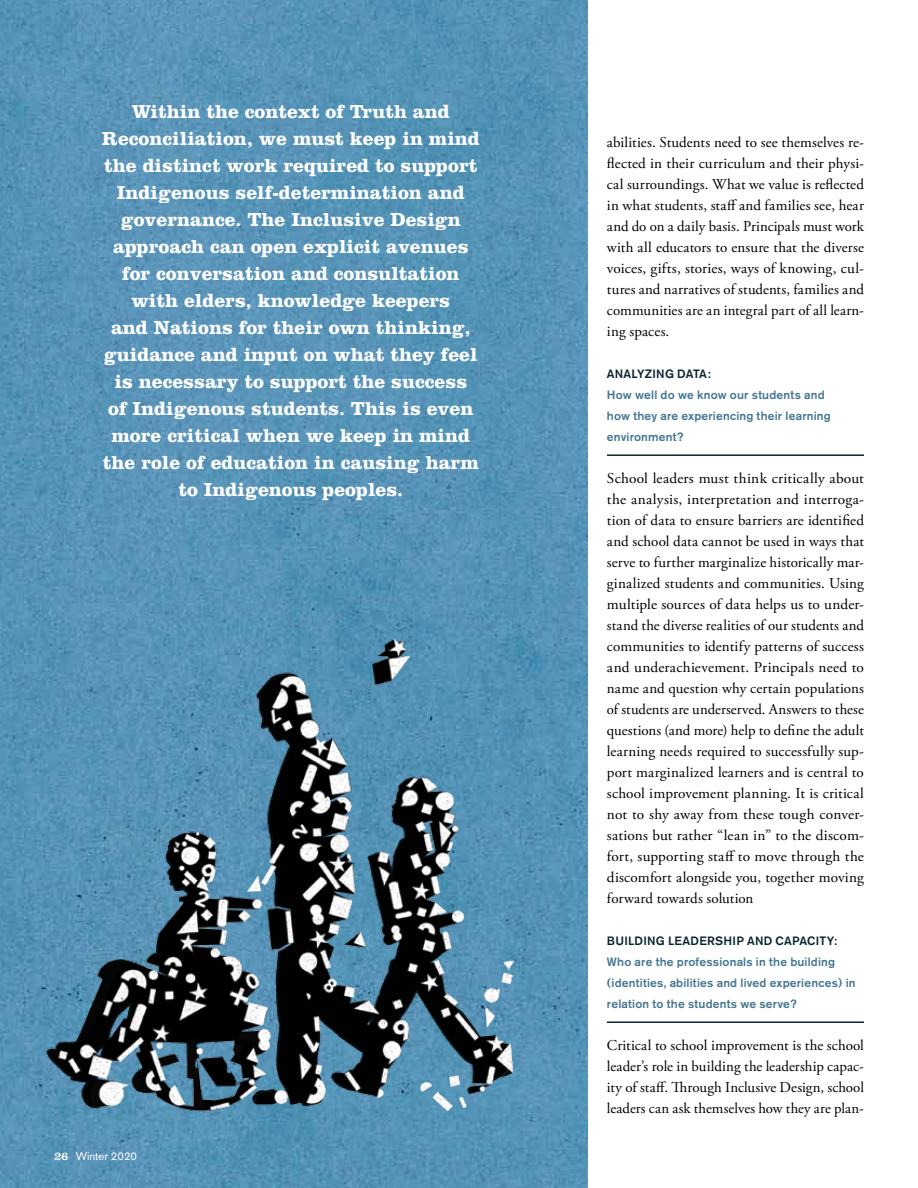
<style>
.page{position:relative;width:918px;height:1188px;background:#fff}
.page>*{position:absolute;margin:0;border:0;box-sizing:border-box;transform-origin:0 0}
.t1{font:700 19.5px/27px "Clarendon";color:#fff;text-align:center}
.Body_text{font:15px/21px "Adobe Garamond Pro";letter-spacing:.005em;color:#000;text-align:justify}
.Body_text_heads{font:500 12px/21px "Akzidenz Grotesk BE";letter-spacing:.015em;color:#437692}
.Body_text_heads-2{font:500 12px "Akzidenz Grotesk BE";letter-spacing:.02em;color:#0a2530}
.t2{font:11.25px "Akzidenz Grotesk BE";color:#fff}
.s1{font-family:"Clarendon";font-size:12px}
</style>
<div class="page">
<img style="left:0;top:0;width:588px;height:1188px">
<hr style="left:607px;top:454px;width:257px;height:2px;background:#0a2530">
<hr style="left:607px;top:1021px;width:257px;height:2px;background:#0a2530">
<img style="left:37px;top:600px;width:508px;height:529px">
<p class="t1" style="left:102px;top:97px;width:380px">Within the context of Truth and Reconciliation, we must keep in mind the distinct work required to support Indigenous self-determination and governance. The Inclusive Design approach can open explicit avenues for conversation and consultation with elders, knowledge keepers<br>and Nations for their own thinking, guidance and input on what they feel is necessary to support the success<br>of Indigenous students. This is even more critical when we keep in mind the role of education in causing harm to Indigenous peoples.</p>
<p class="t2" style="left:54px;top:1149px;width:85px"><span class="s1">26</span> Winter 2020</p>
<p class="Body_text" style="left:607px;top:132px;width:259px">abilities. Students need to see themselves re&shy;flected in their curriculum and their physi&shy;cal surroundings. What we value is reflected in what students, staff and families see, hear and do on a daily basis. Principals must work with all educators to ensure that the diverse voices, gifts, stories, ways of knowing, cul&shy;tures and narratives of students, families and communities are an integral part of all learn&shy;ing spaces.</p>
<p class="Body_text_heads-2" style="left:607px;top:366px;width:105px">ANALYZING DATA:</p>
<p class="Body_text_heads" style="left:607px;top:384px;width:225px">How well do we know our students and how they are experiencing their learning environment?</p>
<p class="Body_text" style="left:607px;top:468px;width:259px">School leaders must think critically about the analysis, interpretation and interroga&shy;tion of data to ensure barriers are identified and school data cannot be used in ways that serve to further marginalize historically mar&shy;ginalized students and communities. Using multiple sources of data helps us to under&shy;stand the diverse realities of our students and communities to identify patterns of success and underachievement. Principals need to name and question why certain populations of students are underserved. Answers to these questions (and more) help to define the adult learning needs required to successfully sup&shy;port marginalized learners and is central to school improvement planning. It is critical not to shy away from these tough conver&shy;sations but rather “lean in” to the discom&shy;fort, supporting staff to move through the discomfort alongside you, together moving forward towards solution</p>
<p class="Body_text_heads-2" style="left:607px;top:933px;width:232px">BUILDING LEADERSHIP AND CAPACITY:</p>
<p class="Body_text_heads" style="left:607px;top:951px;width:250px">Who are the professionals in the building (identities, abilities and lived experiences) in relation to the students we serve?</p>
<p class="Body_text" style="left:607px;top:1035px;width:259px">Critical to school improvement is the school leader’s role in building the leadership capac&shy;ity of staff. Through Inclusive Design, school leaders can ask themselves how they are plan-</p>
</div>
